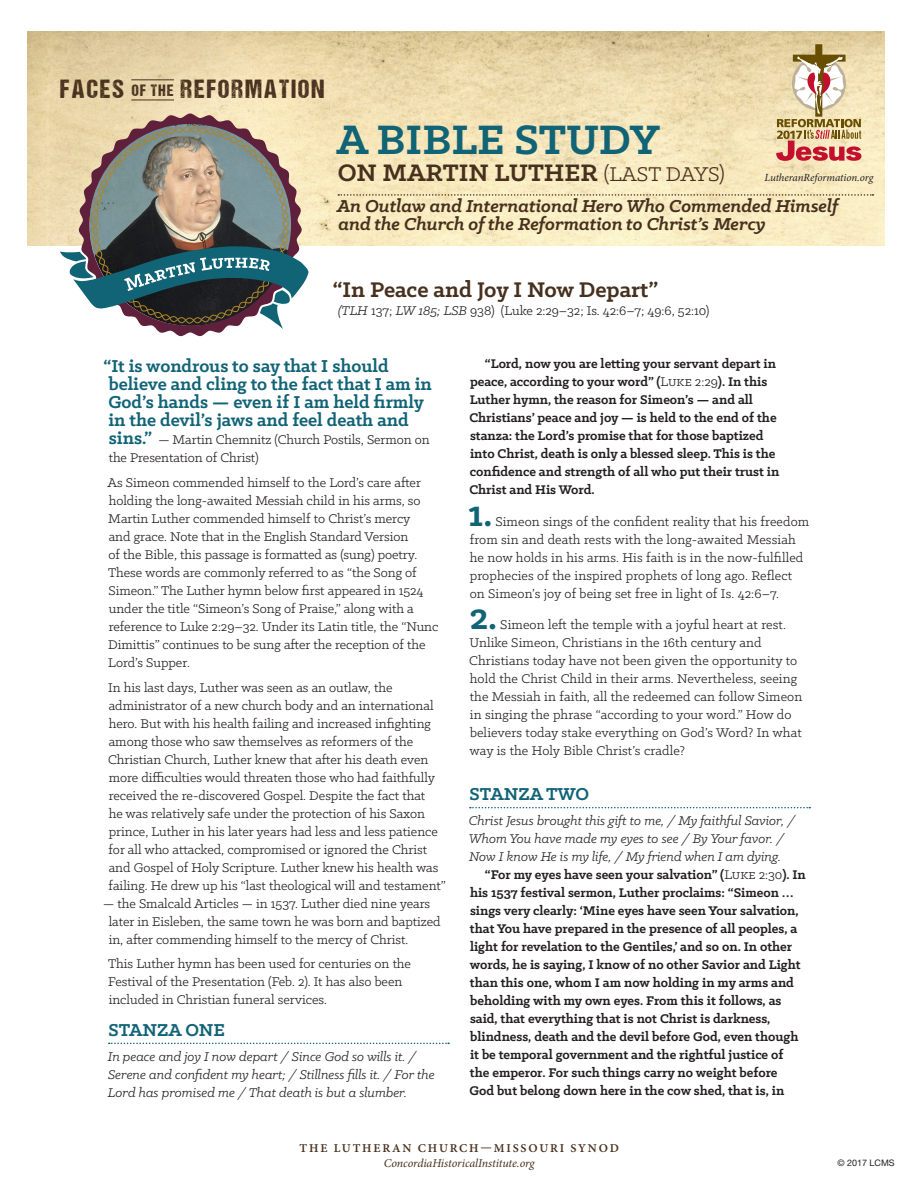
<style>
.page{position:relative;width:918px;height:1188px;background:#fff}
.page>*{position:absolute;margin:0;border:0;box-sizing:border-box;transform-origin:0 0}
.body{font:700 46.5px "Klinic Slab";color:#116376}
.number_para{font:700 40.5px "Klinic Slab";color:#116376}
.body-2{font:700 27px "Klinic Slab";color:#47301d}
.t1{font:26.4px "DCC Ash";letter-spacing:.08em;color:#47301d}
.body-3{font:700 24px "Klinic Slab";color:#47301d}
.text_no_indent{font:700 19.5px/18px "Klinic Slab";color:#116376}
.body-4{font:italic 700 19.5px/18px "Klinic Slab";color:#47301d}
.subhead{font:700 19.5px "Klinic Slab";color:#116376}
.text_no_indent-2{font:14.25px/18px "Klinic Slab";color:#231f20}
.text{font:700 14.25px/18px "Klinic Slab";color:#231f20}
.number_para-2{font:14.25px/18px "Klinic Slab";letter-spacing:.01em;color:#231f20}
.text_no_indent-3{font:italic 14.25px/18px "Klinic Slab";color:#231f20}
.text-2{font:14.25px "Klinic Slab";color:#231f20}
.t2{font:italic 12px "Minion Pro";letter-spacing:-.01em;color:#47301d}
.t3{font:12px "Minion Pro Semibold Capt";letter-spacing:.15em;color:#47301d}
.t4{font:italic 10.95px "Minion Pro";letter-spacing:-.01em;color:#231f20}
.text-3{font:9px "Helvetica Neue LT Std";color:#231f20}
.s1{font-size:16.5px}
.s2{font-weight:400;font-size:22.5px}
.s3{font-style:italic}
.s4{font-weight:700;font-size:19.5px;color:#116376}
.s5{font-weight:400}
</style>
<div class="page">
<img style="left:27px;top:31px;width:858px;height:214px">
<svg style="left:338px;top:194px;width:535px;height:2px"></svg>
<svg style="left:776px;top:44px;width:85px;height:117px;background:#d7b594"></svg>
<hr style="left:131px;top:79px;width:43px;height:1px;background:#47301d">
<hr style="left:131px;top:100px;width:43px;height:1px;background:#47301d">
<svg style="left:109px;top:1043px;width:340px;height:1px"></svg>
<svg style="left:470px;top:807px;width:340px;height:1px"></svg>
<svg style="left:79px;top:113px;width:223px;height:223px"></svg>
<svg style="left:60px;top:126px;width:249px;height:203px;background:#838782"></svg>
<p class="t1" style="left:60px;top:75px;width:266px">FACES <span class="s1">OF THE</span> REFORMATION</p>
<p class="body" style="left:336px;top:109px;width:325px">A BIBLE STUDY</p>
<p class="body-2" style="left:338px;top:155px;width:389px">ON MARTIN LUTHER <span class="s2">(LAST DAYS)</span></p>
<p class="body-4" style="left:337px;top:197px;width:503px">An Outlaw and International Hero Who Commended Himself and the Church of the Reformation to Christ’s Mercy</p>
<p class="t4" style="left:764px;top:170px;width:110px">LutheranReformation.org</p>
<p class="body-3" style="left:333px;top:274px;width:327px">“In Peace and Joy I Now Depart”</p>
<p class="text-2" style="left:338px;top:302px;width:373px"><span class="s3">(TLH</span> 137; <span class="s3">LW 185; LSB</span> 938) (Luke 2:29–32; Is. 42:6–7; 49:6, 52:10)</p>
<p class="text_no_indent" style="left:103px;top:357px;width:330px">“It is wondrous to say that I should believe and cling to the fact that I am in God’s hands — even if I am held firmly in the devil’s jaws and feel death and</p>
<p class="text_no_indent-2" style="left:109px;top:430px;width:322px"><span class="s4">sins.”</span> — Martin Chemnitz (Church Postils, Sermon on the Presentation of Christ)</p>
<p class="text_no_indent-2" style="left:107px;top:473px;width:332px">As Simeon commended himself to the Lord’s care after holding the long-awaited Messiah child in his arms, so Martin Luther commended himself to Christ’s mercy<br>and grace. Note that in the English Standard Version<br>of the Bible, this passage is formatted as (sung) poetry.<br>These words are commonly referred to as “the Song of Simeon.” The Luther hymn below first appeared in 1524 under the title “Simeon’s Song of Praise,” along with a reference to Luke 2:29–32. Under its Latin title, the “Nunc Dimittis” continues to be sung after the reception of the Lord’s Supper.</p>
<p class="text_no_indent-2" style="left:108px;top:678px;width:339px">In his last days, Luther was seen as an outlaw, the administrator of a new church body and an international hero. But with his health failing and increased infighting among those who saw themselves as reformers of the Christian Church, Luther knew that after his death even more difficulties would threaten those who had faithfully received the re-discovered Gospel. Despite the fact that<br>he was relatively safe under the protection of his Saxon prince, Luther in his later years had less and less patience for all who attacked, compromised or ignored the Christ and Gospel of Holy Scripture. Luther knew his health was failing. He drew up his “last theological will and testament”</p>
<p class="text_no_indent-2" style="left:109px;top:894px;width:333px;text-indent:-6px">— the Smalcald Articles — in 1537. Luther died nine years later in Eisleben, the same town he was born and baptized in, after commending himself to the mercy of Christ.</p>
<p class="text_no_indent-2" style="left:108px;top:955px;width:304px">This Luther hymn has been used for centuries on the<br>Festival of the Presentation (Feb. 2). It has also been included in Christian funeral services.</p>
<p class="subhead" style="left:109px;top:1017px;width:118px">STANZA ONE</p>
<p class="text_no_indent-3" style="left:108px;top:1047px;width:328px">In peace and joy I now depart / Since God so wills it. /<br>Serene and confident my heart; / Stillness fills it. / For the<br>Lord has promised me / That death is but a slumber.</p>
<p class="text" style="left:469px;top:354px;width:312px;text-indent:16px">“Lord, now you are letting your servant depart in peace, according to your word” (<span class="s5">Luke 2:29</span>). In this Luther hymn, the reason for Simeon’s — and all Christians’ peace and joy — is held to the end of the stanza: the Lord’s promise that for those baptized into Christ, death is only a blessed sleep. This is the confidence and strength of all who put their trust in Christ and His Word.</p>
<p class="number_para" style="left:468px;top:487px;width:26px">1.</p>
<p class="number_para-2" style="left:470px;top:512px;width:341px;text-indent:26px">Simeon sings of the confident reality that his freedom from sin and death rests with the long-awaited Messiah he now holds in his arms. His faith is in the now-fulfilled prophecies of the inspired prophets of long ago. Reflect on Simeon’s joy of being set free in light of Is. 42:6–7.</p>
<p class="number_para" style="left:469px;top:590px;width:29px">2.</p>
<p class="number_para-2" style="left:469px;top:615px;width:335px;text-indent:31px">Simeon left the temple with a joyful heart at rest.<br>Unlike Simeon, Christians in the 16th century and Christians today have not been given the opportunity to hold the Christ Child in their arms. Nevertheless, seeing the Messiah in faith, all the redeemed can follow Simeon in singing the phrase “according to your word.” How do believers today stake everything on God’s Word? In what way is the Holy Bible Christ’s cradle?</p>
<p class="subhead" style="left:470px;top:781px;width:121px">STANZA TWO</p>
<p class="text_no_indent-3" style="left:469px;top:811px;width:328px">Christ Jesus brought this gift to me, / My faithful Savior, /<br>Whom You have made my eyes to see / By Your favor. /<br>Now I know He is my life, / My friend when I am dying.</p>
<p class="text" style="left:469px;top:865px;width:338px;text-indent:16px">“For my eyes have seen your salvation” (<span class="s5">Luke 2:30</span>). In his 1537 festival sermon, Luther proclaims: “Simeon … sings very clearly: ‘Mine eyes have seen Your salvation, that You have prepared in the presence of all peoples, a light for revelation to the Gentiles,’ and so on. In other words, he is saying, I know of no other Savior and Light than this one, whom I am now holding in my arms and beholding with my own eyes. From this it follows, as said, that everything that is not Christ is darkness, blindness, death and the devil before God, even though it be temporal government and the rightful justice of the emperor. For such things carry no weight before<br>God but belong down here in the cow shed, that is, in</p>
<p class="t3" style="left:300px;top:1140px;width:321px">THE LUTHERAN CHURCH—MISSOURI SYNOD</p>
<p class="t2" style="left:384px;top:1155px;width:152px">ConcordiaHistoricalInstitute.org</p>
<p class="text-3" style="left:838px;top:1157px;width:59px">© 2017 LCMS</p>
</div>
